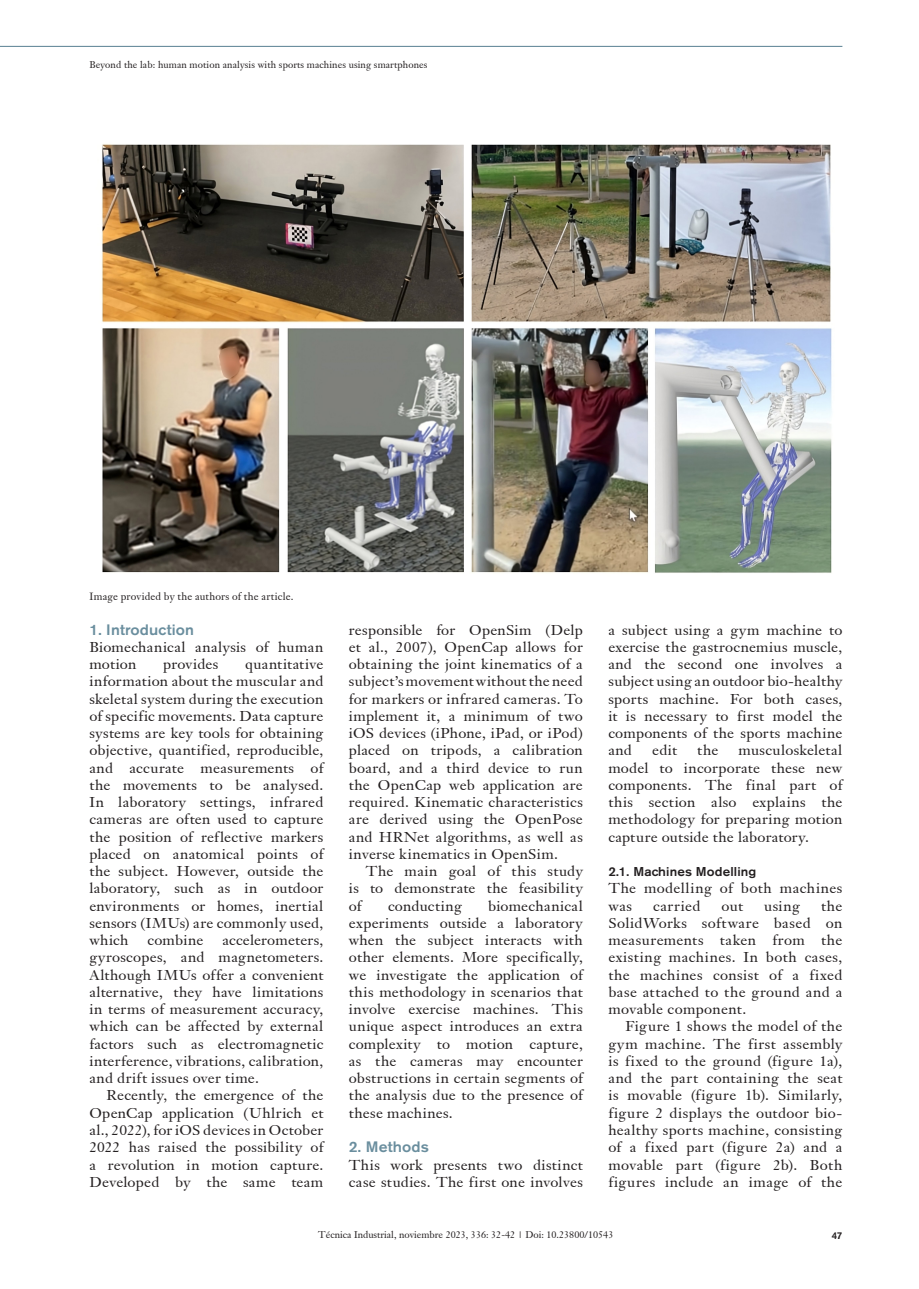
<style>
.page{position:relative;width:919px;height:1289px;background:#fff}
.page>*{position:absolute;margin:0;border:0;box-sizing:border-box;transform-origin:0 0}
.Ladillo{font:500 15px "Akzidenz Grotesk BE";letter-spacing:.01em;color:#6a8e9e;scale:1.05 1}
._06-Text_seguido{font:14.25px/17.2px "Janson Text 55 Roman";letter-spacing:.02em;color:#231f20;text-align:justify;scale:1.05 1}
._06-Text_seguido-2{font:14.25px "Janson Text 55 Roman";letter-spacing:.04em;color:#231f20;scale:1.05 1}
.Ladillo_2{font:500 12.75px "Akzidenz Grotesk BE";letter-spacing:.01em;color:#231f20;scale:1.05 1}
.Pie_de_foto{font:10.5px "Janson Text 55 Roman";letter-spacing:.015em;color:#231f20}
.t1{font:9.75px "Janson Text 55 Roman";letter-spacing:.01em;color:#231f20}
.t2{font:500 9.75px "Akzidenz Grotesk BE";color:#231f20}
</style>
<div class="page">
<hr style="left:0;top:46px;width:842px;height:1px;background:#6a8e9e">
<img style="left:101px;top:144px;width:731px;height:429px">
<p class="t1" style="left:89px;top:58px;width:339px">Beyond the lab: human motion analysis with sports machines using smartphones</p>
<p class="Pie_de_foto" style="left:89px;top:589px;width:205px">Image provided by the authors of the article.</p>
<p class="Ladillo" style="left:89px;top:620px;width:101px">1. Introduction</p>
<p class="_06-Text_seguido" style="left:89px;top:638px;width:224px">Biomechanical analysis of human motion</p>
<p class="_06-Text_seguido" style="left:163px;top:655px;width:54px">provides</p>
<p class="_06-Text_seguido" style="left:89px;top:655px;width:224px;text-indent:156px">quantitative information about the muscular and skeletal system during the execution of specific movements. Data capture systems are key tools for obtaining objective, quantified, reproducible, and accurate measurements of the movements to be analysed.<br>In laboratory settings, infrared cameras are often used to capture the position of reflective markers placed on anatomical points of the subject. However, outside the laboratory, such as in outdoor environments or homes, inertial sensors (IMUs) are commonly used, which</p>
<p class="_06-Text_seguido" style="left:89px;top:931px;width:224px;text-indent:133px">accelerometers, gyroscopes, and magnetometers.<br>Although IMUs offer a convenient alternative, they have limitations in terms of measurement accuracy, which can be affected by external factors such as electromagnetic interference, vibrations, calibration, and drift issues over time.</p>
<p class="_06-Text_seguido" style="left:89px;top:1086px;width:224px;text-indent:17px">Recently, the emergence of the OpenCap application (Uhlrich et al., 2022), for iOS devices in October 2022 has raised the possibility of a revolution in motion capture.<br>Developed by the same team</p>
<p class="_06-Text_seguido" style="left:147px;top:931px;width:55px">combine</p>
<p class="_06-Text_seguido" style="left:349px;top:621px;width:224px">responsible for OpenSim (Delp et al., 2007), OpenCap allows for obtaining the joint kinematics of a subject’s movement without the need for markers or infrared cameras. To implement it, a minimum of two iOS devices (iPhone, iPad, or iPod) placed on tripods, a calibration board, and a third device to run the OpenCap web application are required. Kinematic characteristics are derived using the OpenPose and HRNet algorithms, as well as inverse kinematics in OpenSim.</p>
<p class="_06-Text_seguido" style="left:349px;top:862px;width:224px;text-indent:17px">The main goal of this study is to demonstrate the feasibility of</p>
<p class="_06-Text_seguido" style="left:349px;top:897px;width:224px;text-indent:139px">biomechanical experiments outside a laboratory when the subject interacts with other elements. More specifically, we investigate the application of this methodology in scenarios that involve exercise machines. This unique aspect introduces an extra complexity to motion capture, as the cameras may encounter obstructions in certain segments of the analysis due to the presence of these machines.</p>
<p class="Ladillo" style="left:349px;top:1137px;width:78px">2. Methods</p>
<p class="_06-Text_seguido" style="left:349px;top:1155px;width:224px">This work presents two distinct case studies. The first one involves</p>
<p class="_06-Text_seguido" style="left:388px;top:897px;width:72px">conducting</p>
<p class="_06-Text_seguido" style="left:608px;top:621px;width:224px">a subject using a gym machine to exercise the gastrocnemius muscle, and the second one involves a subject using an outdoor bio-healthy sports machine. For both cases, it is necessary to first model the components of the sports machine and</p>
<p class="_06-Text_seguido" style="left:608px;top:741px;width:224px;text-indent:130px">musculoskeletal model to incorporate these new components. The final part of this section also explains the methodology for preparing motion capture outside the laboratory.</p>
<p class="Ladillo_2" style="left:608px;top:863px;width:142px">2.1. Machines Modelling</p>
<p class="_06-Text_seguido" style="left:608px;top:879px;width:224px">The modelling of both machines was</p>
<p class="_06-Text_seguido" style="left:652px;top:741px;width:25px">edit</p>
<p class="_06-Text_seguido" style="left:697px;top:741px;width:22px">the</p>
<p class="_06-Text_seguido" style="left:608px;top:897px;width:224px;text-indent:213px">the SolidWorks software based on measurements taken from the existing machines. In both cases, the machines consist of a fixed base attached to the ground and a movable component.</p>
<p class="_06-Text_seguido" style="left:608px;top:1017px;width:224px;text-indent:17px">Figure 1 shows the model of the gym machine. The first assembly is fixed to the ground (figure 1a), and the part containing the seat is movable (figure 1b). Similarly, figure 2 displays the outdoor bio&shy;healthy sports machine, consisting of a fixed part (figure 2a) and a movable part (figure 2b). Both figures include an image of the</p>
<p class="_06-Text_seguido-2" style="left:653px;top:896px;width:46px">carried</p>
<p class="_06-Text_seguido" style="left:721px;top:897px;width:22px">out</p>
<p class="_06-Text_seguido" style="left:764px;top:897px;width:36px">using</p>
<p class="t1" style="left:318px;top:1228px;width:296px">Técnica Industrial, noviembre 2023, 336: 32-42 | Doi: 10.23800/10543</p>
<p class="t2" style="left:831px;top:1229px;width:12px">47</p>
</div>
